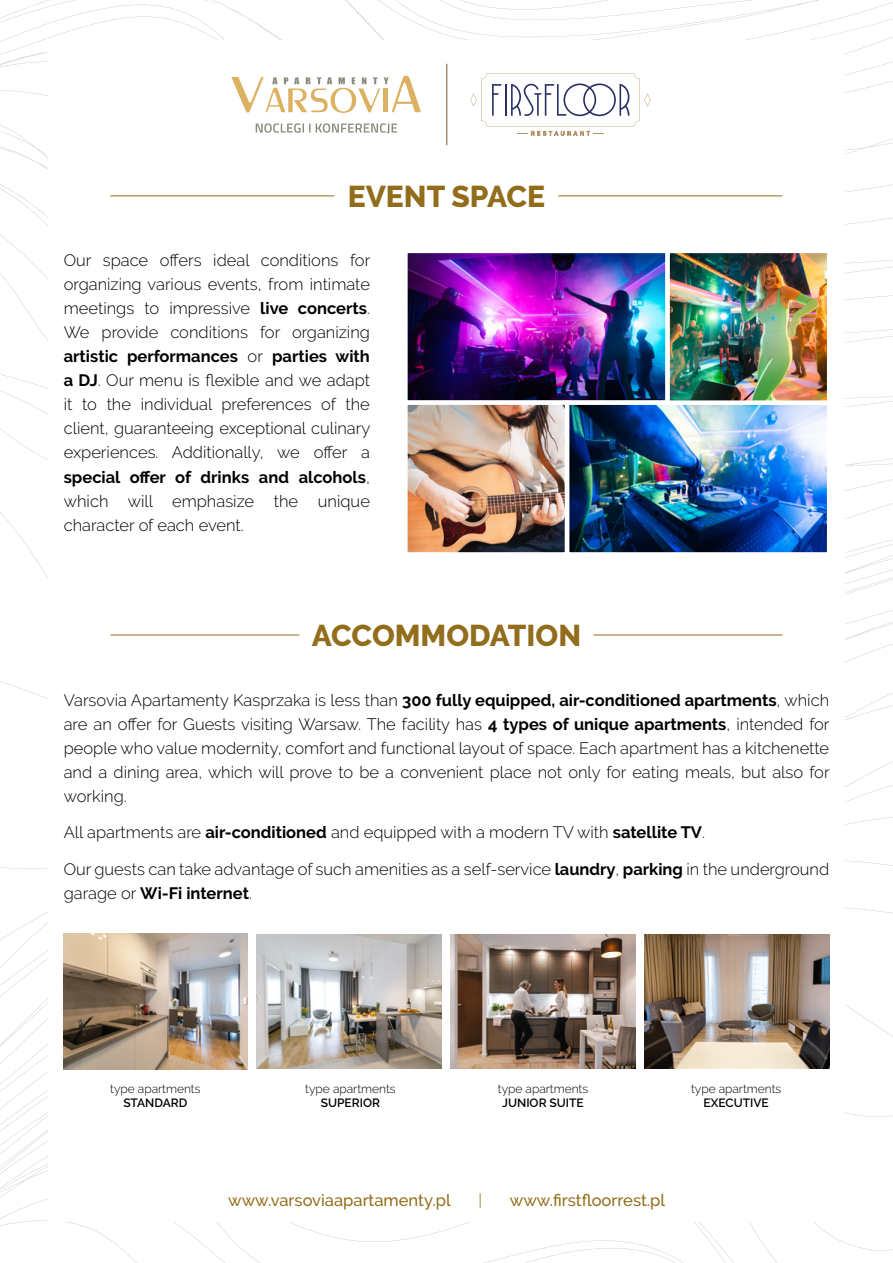
<style>
.page{position:relative;width:893px;height:1263px;background:#fff}
.page>*{position:absolute;margin:0;border:0;box-sizing:border-box;transform-origin:0 0}
.t1{font:800 30px "Raleway";color:#926d1b}
.t2{font:300 16.5px/24px "Raleway";color:#000;text-align:justify}
.t3{font:500 16.5px "Raleway";color:#926d1b}
.t4{font:300 16.5px "Raleway";color:#926d1b}
.t5{font:300 12px "Raleway";color:#000}
.t6{font:600 12px "Raleway";color:#000}
.s1{font-weight:700}
</style>
<div class="page">
<svg style="left:0;top:0;width:893px;height:87px"></svg>
<svg style="left:0;top:1056px;width:893px;height:207px"></svg>
<div style="left:48px;top:41px;width:797px;height:1181px;background:#fff"></div>
<svg style="left:470px;top:73px;width:181px;height:63px"></svg>
<svg style="left:256px;top:123px;width:141px;height:10px"></svg>
<svg style="left:231px;top:76px;width:190px;height:37px"></svg>
<hr style="left:446px;top:64px;width:1px;height:81px;background:#9f865f">
<img style="left:63px;top:933px;width:185px;height:136px">
<img style="left:257px;top:934px;width:184px;height:135px">
<img style="left:451px;top:934px;width:184px;height:135px">
<img style="left:645px;top:934px;width:184px;height:135px">
<img style="left:408px;top:254px;width:418px;height:298px">
<div style="left:403px;top:249px;width:267px;height:156px;border:4px solid #fff"></div>
<div style="left:565px;top:400px;width:266px;height:157px;border:4px solid #fff"></div>
<div style="left:665px;top:249px;width:166px;height:156px;border:4px solid #fff"></div>
<div style="left:403px;top:400px;width:166px;height:157px;border:4px solid #fff"></div>
<hr style="left:110px;top:635px;width:189px;height:1px;background:#926d1b">
<hr style="left:594px;top:635px;width:188px;height:1px;background:#926d1b">
<hr style="left:110px;top:195px;width:224px;height:1px;background:#926d1b">
<hr style="left:558px;top:195px;width:224px;height:1px;background:#926d1b">
<h1 class="t1" style="left:348px;top:179px;width:199px">EVENT SPACE</h1>
<p class="t2" style="left:64px;top:248px;width:308px">Our space offers ideal conditions for organizing various events, from intimate meetings to impressive <span class="s1">live concerts</span>.<br>We provide conditions for organizing <span class="s1">artistic performances</span> or <span class="s1">parties with a DJ</span>. Our menu is flexible and we adapt it to the individual preferences of the client, guaranteeing exceptional culinary experiences. Additionally, we offer a <span class="s1">special offer of drinks and alcohols</span>, which will emphasize the unique character of each event.</p>
<h1 class="t1" style="left:312px;top:618px;width:271px">ACCOMMODATION</h1>
<p class="t2" style="left:64px;top:688px;width:767px">Varsovia Apartamenty Kasprzaka is less than <span class="s1">300 fully equipped, air-conditioned apartments</span>, which are an offer for Guests visiting Warsaw. The facility has <span class="s1">4 types of unique apartments</span>, intended for people who value modernity, comfort and functional layout of space. Each apartment has a kitchenette and a dining area, which will prove to be a convenient place not only for eating meals, but also for working.</p>
<p class="t2" style="left:64px;top:820px;width:643px">All apartments are <span class="s1">air-conditioned</span> and equipped with a modern TV with <span class="s1">satellite TV</span>.</p>
<p class="t2" style="left:64px;top:857px;width:767px">Our guests can take advantage of such amenities as a self-service <span class="s1">laundry</span>, <span class="s1">parking</span> in the underground garage or <span class="s1">Wi-Fi internet</span>.</p>
<p class="t5" style="left:110px;top:1081px;width:92px">type apartments</p>
<p class="t6" style="left:123px;top:1096px;width:66px">STANDARD</p>
<p class="t5" style="left:305px;top:1081px;width:92px">type apartments</p>
<p class="t6" style="left:321px;top:1096px;width:61px">SUPERIOR</p>
<p class="t5" style="left:498px;top:1081px;width:92px">type apartments</p>
<p class="t6" style="left:502px;top:1096px;width:83px">JUNIOR SUITE</p>
<p class="t5" style="left:691px;top:1081px;width:92px">type apartments</p>
<p class="t6" style="left:704px;top:1096px;width:67px">EXECUTIVE</p>
<p class="t3" style="left:228px;top:1191px;width:224px">www.varsoviaapartamenty.pl</p>
<p class="t4" style="left:478px;top:1191px;width:5px">|</p>
<p class="t3" style="left:510px;top:1191px;width:157px">www.firstfloorrest.pl</p>
</div>
